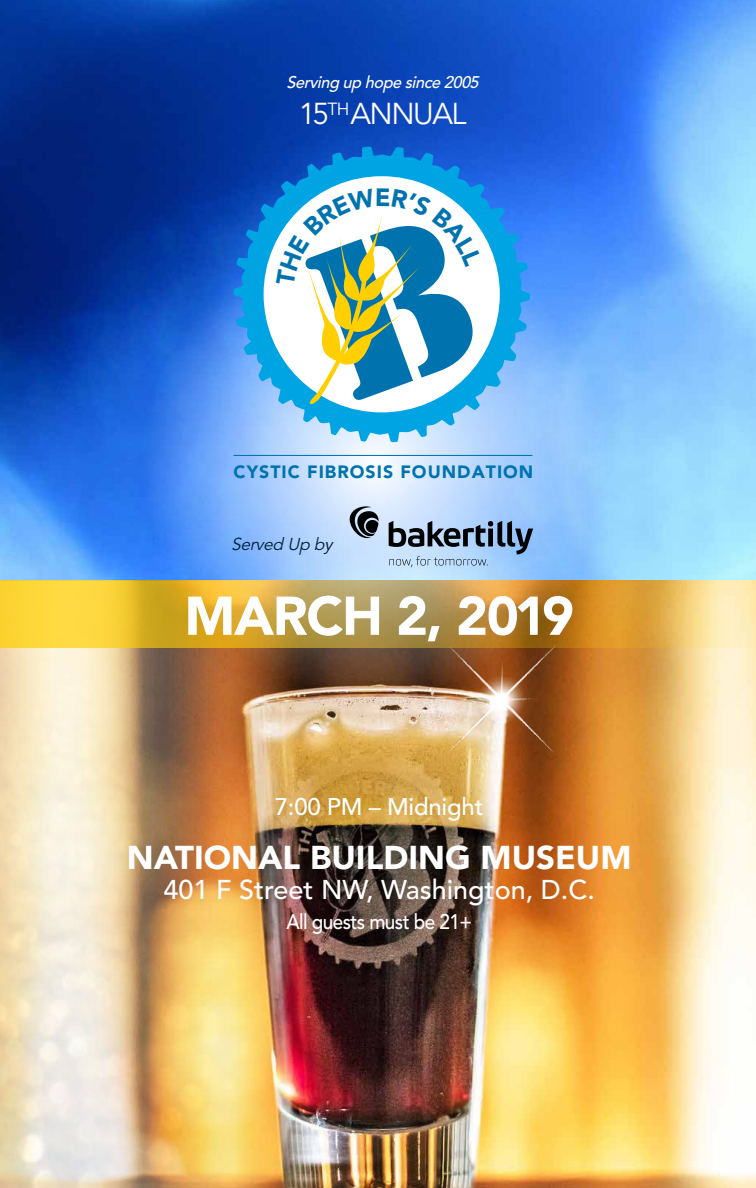
<style>
.page{position:relative;width:756px;height:1188px;background:#fff}
.page>*{position:absolute;margin:0;border:0;box-sizing:border-box;transform-origin:0 0}
.t1{font:900 54px "Avenir";letter-spacing:-.025em;color:#fff}
.t2{font:900 33px "Avenir";color:#fff}
.t3{font:30px "Avenir";letter-spacing:-.05em;color:#fff}
.t4{font:500 27px "Avenir";color:#fff}
.t5{font:500 24px "Avenir";letter-spacing:-.01em;color:#fff}
.t6{font:500 21px "Avenir";letter-spacing:-.03em;color:#fff;scale:.9 1}
.t7{font:900 17.7px "Avenir";letter-spacing:.055em;color:#0073ae}
.t8{font:italic 17.1px "Avenir";color:#002138}
.t9{font:italic 500 16.8px "Avenir";color:#fff}
</style>
<div class="page">
<img style="left:0;top:0;width:756px;height:580px">
<img style="left:0;top:648px;width:756px;height:540px">
<svg style="left:0;top:580px;width:756px;height:68px"></svg>
<img style="left:440px;top:699px;width:123px;height:61px">
<img style="left:140px;top:229px;width:469px;height:470px">
<svg style="left:389px;top:521px;width:144px;height:46px"></svg>
<svg style="left:350px;top:506px;width:29px;height:32px"></svg>
<svg style="left:234px;top:147px;width:296px;height:295px"></svg>
<hr style="left:234px;top:455px;width:298px;height:1px;background:#0073ae">
<svg style="left:276px;top:188px;width:206px;height:218px"></svg>
<p class="t9" style="left:286px;top:72px;width:198px">Serving up hopesince2005</p>
<p class="t3" style="left:299px;top:96px;width:169px">15<sup>TH</sup>ANNUAL</p>
<p class="t7" style="left:234px;top:461px;width:301px">CYSTIC FIBROSIS FOUNDATION</p>
<p class="t8" style="left:231px;top:535px;width:107px">Served Up by</p>
<h1 class="t1" style="left:184px;top:570px;width:391px">MARCH 2, 2019</h1>
<p class="t5" style="left:275px;top:792px;width:210px">7:00 PM – Midnight</p>
<p class="t2" style="left:127px;top:829px;width:506px">NATIONAL BUILDING MUSEUM</p>
<p class="t4" style="left:163px;top:874px;width:433px">401 F Street NW, Washington, D.C.</p>
<p class="t6" style="left:286px;top:910px;width:208px">All guests must be 21+</p>
</div>
